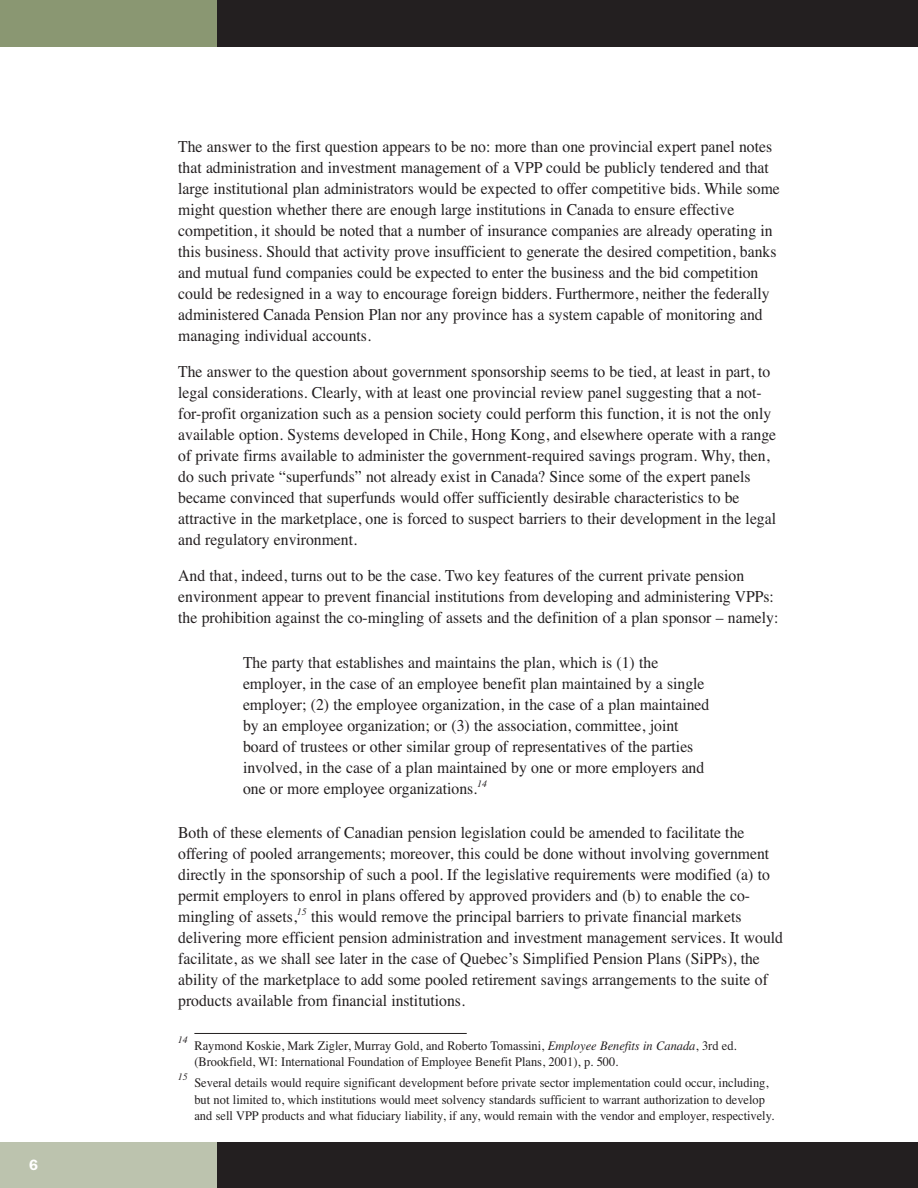
<style>
.page{position:relative;width:918px;height:1188px;background:#fff}
.page>*{position:absolute;margin:0;border:0;box-sizing:border-box;transform-origin:0 0}
.t1{font:16.5px/21px "Times";color:#231f20;scale:.95 1}
.t2{font:600 15px "Franklin Gothic";color:#fff}
.t3{font:13.05px/16.5px "Times";color:#231f20;scale:.95 1}
.t4{font:italic 9.75px "Times";color:#231f20}
.s1{font-style:italic}
</style>
<div class="page">
<div style="left:217px;top:1143px;width:701px;height:45px;background:#231f20"></div>
<div style="left:0;top:1143px;width:217px;height:45px;background:#bcc3ae"></div>
<div style="left:217px;top:0;width:701px;height:47px;background:#231f20"></div>
<div style="left:0;top:0;width:217px;height:47px;background:#8a9772"></div>
<hr style="left:194px;top:1033px;width:273px;height:1px;background:#231f20">
<p class="t2" style="left:29px;top:1160px;width:10px">6</p>
<p class="t1" style="left:178px;top:137px;width:635px">The answer to the first question appears to be no: more than one provincial expert panel notes that administration and investment management of a VPP could be publicly tendered and that large institutional plan administrators would be expected to offer competitive bids. While some might question whether there are enough large institutions in Canada to ensure effective competition, it should be noted that a number of insurance companies are already operating in this business. Should that activity prove insufficient to generate the desired competition, banks and mutual fund companies could be expected to enter the business and the bid competition could be redesigned in a way to encourage foreign bidders. Furthermore, neither the federally administered Canada Pension Plan nor any province has a system capable of monitoring and managing individual accounts.</p>
<p class="t1" style="left:178px;top:362px;width:631px">The answer to the question about government sponsorship seems to be tied, at least in part, to legal considerations. Clearly, with at least one provincial review panel suggesting that a not&shy;for-profit organization such as a pension society could perform this function, it is not the only available option. Systems developed in Chile, Hong Kong, and elsewhere operate with a range of private firms available to administer the government-required savings program. Why, then, do such private “superfunds” not already exist in Canada? Since some of the expert panels became convinced that superfunds would offer sufficiently desirable characteristics to be attractive in the marketplace, one is forced to suspect barriers to their development in the legal and regulatory environment.</p>
<p class="t1" style="left:178px;top:566px;width:633px">And that, indeed, turns out to be the case. Two key features of the current private pension environment appear to prevent financial institutions from developing and administering VPPs: the prohibition against the co-mingling of assets and the definition of a plan sponsor – namely:</p>
<p class="t1" style="left:243px;top:653px;width:492px">The party that establishes and maintains the plan, which is (1) the employer, in the case of an employee benefit plan maintained by a single employer; (2) the employee organization, in the case of a plan maintained by an employee organization; or (3) the association, committee, joint board of trustees or other similar group of representatives of the parties involved, in the case of a plan maintained by one or more employers and one or more employee organizations.<sup>14</sup></p>
<p class="t1" style="left:178px;top:824px;width:638px">Both of these elements of Canadian pension legislation could be amended to facilitate the offering of pooled arrangements; moreover, this could be done without involving government directly in the sponsorship of such a pool. If the legislative requirements were modified (a) to permit employers to enrol in plans offered by approved providers and (b) to enable the co&shy;mingling of assets,<sup>15</sup> this would remove the principal barriers to private financial markets delivering more efficient pension administration and investment management services. It would facilitate, as we shall see later in the case of Quebec’s Simplified Pension Plans (SiPPs), the ability of the marketplace to add some pooled retirement savings arrangements to the suite of products available from financial institutions.</p>
<p class="t4" style="left:178px;top:1036px;width:11px">14</p>
<p class="t3" style="left:194px;top:1039px;width:572px">Raymond Koskie, Mark Zigler, Murray Gold, and Roberto Tomassini, <span class="s1">Employee Benefits in Canada</span>, 3rd ed. (Brookfield, WI: International Foundation of Employee Benefit Plans, 2001), p. 500.</p>
<p class="t4" style="left:178px;top:1073px;width:11px">15</p>
<p class="t3" style="left:194px;top:1076px;width:612px">Several details would require significant development before private sector implementation could occur, including, but not limited to, which institutions would meet solvency standards sufficient to warrant authorization to develop and sell VPP products and what fiduciary liability, if any, would remain with the vendor and employer, respectively.</p>
</div>
